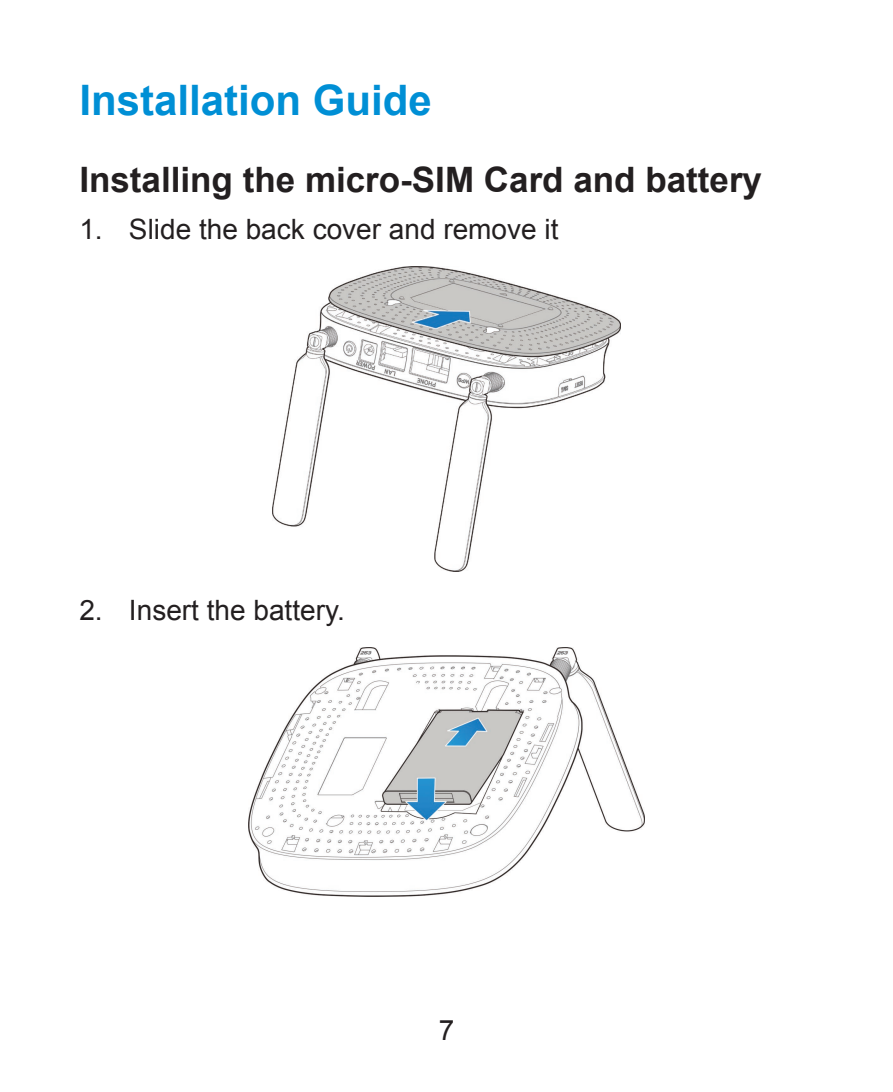
<style>
.page{position:relative;width:893px;height:1092px;background:#fff}
.page>*{position:absolute;margin:0;border:0;box-sizing:border-box;transform-origin:0 0}
.大{font:700 42px "Arial";color:#008fd5}
._2标题{font:700 35px "Arial";color:#231f20}
.还原{font:28px "Arial";color:#231f20}
</style>
<div class="page">
<img style="left:273px;top:267px;width:347px;height:305px">
<img style="left:248px;top:647px;width:397px;height:249px">
<p class="大" style="left:79px;top:73px;width:354px">Installation Guide</p>
<p class="_2标题" style="left:79px;top:157px;width:684px">Installing the micro-SIM Card and battery</p>
<p class="还原" style="left:79px;top:211px;width:481px">1. Slide the back cover and remove it</p>
<p class="还原" style="left:79px;top:591px;width:267px">2. Insert the battery.</p>
<p class="还原" style="left:439px;top:1011px;width:17px">7</p>
</div>
